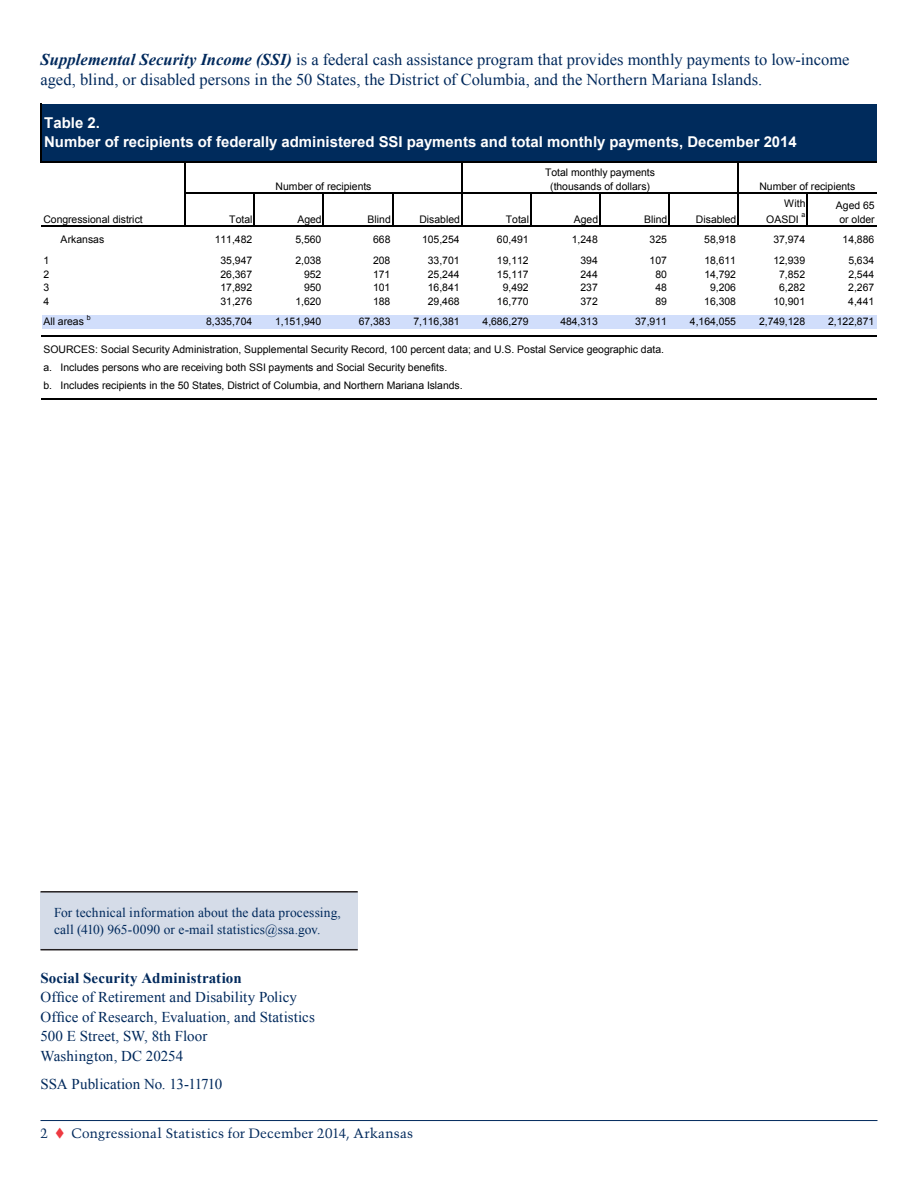
<style>
.page{position:relative;width:918px;height:1188px;background:#fff}
.page>*{position:absolute;margin:0;border:0;box-sizing:border-box;transform-origin:0 0}
.t1{font:16.5px/19.5px "Times New Roman";color:#00295c}
.t2{font:15px/19.5px "Times New Roman";letter-spacing:.005em;color:#00295c}
.t3{font:700 15px/19.2px "Arial";color:#fff}
.t4{font:700 15px "Times New Roman";letter-spacing:.01em;color:#00295c}
.t5{font:13.5px/16.2px "Times New Roman";letter-spacing:.01em;color:#00295c}
.t6{font:13.5px "Trump Mediaeval";letter-spacing:.01em;color:#00295c}
.t7{font:10.5px/13.6px "Arial";letter-spacing:-.005em;color:#000}
.t8{font:7.05px "Arial";color:#000}
.s1{font-weight:700;font-style:italic}
.s2{color:#ee3a41}
</style>
<div class="page">
<hr style="left:40px;top:1120px;width:838px;height:1px;background:#00295c">
<div style="left:42px;top:104px;width:835px;height:59px;background:#002b5c"></div>
<div style="left:42px;top:315px;width:835px;height:14px;background:#d1defb"></div>
<hr style="left:41px;top:103px;width:1px;height:60px;background:#000">
<hr style="left:185px;top:163px;width:1px;height:64px;background:#000">
<hr style="left:461px;top:163px;width:1px;height:64px;background:#000">
<hr style="left:737px;top:163px;width:2px;height:64px;background:#000">
<hr style="left:254px;top:194px;width:1px;height:33px;background:#000">
<hr style="left:323px;top:194px;width:1px;height:33px;background:#000">
<hr style="left:392px;top:194px;width:1px;height:33px;background:#000">
<hr style="left:530px;top:194px;width:2px;height:33px;background:#000">
<hr style="left:599px;top:194px;width:2px;height:33px;background:#000">
<hr style="left:668px;top:194px;width:2px;height:33px;background:#000">
<hr style="left:807px;top:194px;width:1px;height:33px;background:#000">
<hr style="left:42px;top:162px;width:835px;height:1px;background:#000">
<hr style="left:186px;top:192px;width:691px;height:2px;background:#000">
<hr style="left:41px;top:225px;width:836px;height:2px;background:#000">
<hr style="left:41px;top:335px;width:836px;height:1px;background:#000">
<hr style="left:41px;top:399px;width:836px;height:1px;background:#000">
<div style="left:40px;top:892px;width:318px;height:58px;background:#d5dce8"></div>
<hr style="left:40px;top:891px;width:318px;height:2px;background:#231f20">
<hr style="left:40px;top:949px;width:318px;height:1px;background:#231f20">
<h1 class="t1" style="left:40px;top:50px;width:810px"><span class="s1">Supplemental Security Income (SSI)</span> is a federal cash assistance program that provides monthly payments to low-income aged, blind, or disabled persons in the 50 States, the District of Columbia, and the Northern Mariana Islands.</h1>
<p class="t3" style="left:44px;top:113px;width:754px">Table 2.<br>Number of recipients of federally administered SSI payments and total monthly payments, December 2014</p>
<p class="t7" style="left:276px;top:179px;width:97px">Number of recipients</p>
<p class="t7" style="left:545px;top:166px;width:112px;text-align:center">Total monthly payments (thousands of dollars)</p>
<p class="t7" style="left:759px;top:179px;width:97px">Number of recipients</p>
<p class="t7" style="left:766px;top:196px;width:41px;line-height:15.6px;text-indent:18px">With<br>OASDI</p>
<p class="t7" style="left:836px;top:199px;width:40px;text-align:center">Aged 65 or older</p>
<p class="t8" style="left:802px;top:210px;width:5px">a</p>
<p class="t7" style="left:229px;top:212px;width:25px">Total</p>
<p class="t7" style="left:297px;top:212px;width:26px">Aged</p>
<p class="t7" style="left:368px;top:212px;width:25px">Blind</p>
<p class="t7" style="left:419px;top:212px;width:42px">Disabled</p>
<p class="t7" style="left:506px;top:212px;width:25px">Total</p>
<p class="t7" style="left:574px;top:212px;width:26px">Aged</p>
<p class="t7" style="left:644px;top:212px;width:25px">Blind</p>
<p class="t7" style="left:696px;top:212px;width:42px">Disabled</p>
<p class="t7" style="left:43px;top:212px;width:101px">Congressional district</p>
<p class="t7" style="left:43px;top:253px;width:7px;text-align:justify">1<br>2<br>3<br>4</p>
<p class="t7" style="left:43px;top:315px;width:42px">All areas</p>
<p class="t7" style="left:61px;top:233px;width:45px">Arkansas</p>
<p class="t7" style="left:215px;top:233px;width:39px">111,482</p>
<p class="t7" style="left:295px;top:233px;width:27px">5,560</p>
<p class="t7" style="left:373px;top:233px;width:19px">668</p>
<p class="t7" style="left:422px;top:233px;width:39px">105,254</p>
<p class="t7" style="left:497px;top:233px;width:33px">60,491</p>
<p class="t7" style="left:572px;top:233px;width:27px">1,248</p>
<p class="t7" style="left:650px;top:233px;width:19px">325</p>
<p class="t7" style="left:704px;top:233px;width:33px">58,918</p>
<p class="t7" style="left:773px;top:233px;width:33px">37,974</p>
<p class="t7" style="left:843px;top:233px;width:33px">14,886</p>
<p class="t7" style="left:221px;top:253px;width:33px">35,947</p>
<p class="t7" style="left:295px;top:253px;width:27px">2,038</p>
<p class="t7" style="left:373px;top:253px;width:19px">208</p>
<p class="t7" style="left:428px;top:253px;width:33px">33,701</p>
<p class="t7" style="left:497px;top:253px;width:33px">19,112</p>
<p class="t7" style="left:580px;top:253px;width:19px">394</p>
<p class="t7" style="left:650px;top:253px;width:19px">107</p>
<p class="t7" style="left:704px;top:253px;width:33px">18,611</p>
<p class="t7" style="left:773px;top:253px;width:33px">12,939</p>
<p class="t7" style="left:848px;top:253px;width:27px">5,634</p>
<p class="t7" style="left:220px;top:267px;width:33px">26,367</p>
<p class="t7" style="left:304px;top:267px;width:19px">952</p>
<p class="t7" style="left:373px;top:267px;width:19px">171</p>
<p class="t7" style="left:428px;top:267px;width:33px">25,244</p>
<p class="t7" style="left:497px;top:267px;width:33px">15,117</p>
<p class="t7" style="left:580px;top:267px;width:19px">244</p>
<p class="t7" style="left:655px;top:267px;width:13px">80</p>
<p class="t7" style="left:704px;top:267px;width:33px">14,792</p>
<p class="t7" style="left:779px;top:267px;width:27px">7,852</p>
<p class="t7" style="left:848px;top:267px;width:27px">2,544</p>
<p class="t7" style="left:220px;top:281px;width:33px">17,892</p>
<p class="t7" style="left:304px;top:281px;width:19px">950</p>
<p class="t7" style="left:373px;top:281px;width:19px">101</p>
<p class="t7" style="left:428px;top:281px;width:33px">16,841</p>
<p class="t7" style="left:503px;top:281px;width:27px">9,492</p>
<p class="t7" style="left:580px;top:281px;width:19px">237</p>
<p class="t7" style="left:655px;top:281px;width:13px">48</p>
<p class="t7" style="left:710px;top:281px;width:27px">9,206</p>
<p class="t7" style="left:779px;top:281px;width:27px">6,282</p>
<p class="t7" style="left:848px;top:281px;width:27px">2,267</p>
<p class="t7" style="left:220px;top:295px;width:33px">31,276</p>
<p class="t7" style="left:295px;top:295px;width:27px">1,620</p>
<p class="t7" style="left:373px;top:295px;width:19px">188</p>
<p class="t7" style="left:428px;top:295px;width:33px">29,468</p>
<p class="t7" style="left:497px;top:295px;width:33px">16,770</p>
<p class="t7" style="left:580px;top:295px;width:19px">372</p>
<p class="t7" style="left:655px;top:295px;width:13px">89</p>
<p class="t7" style="left:704px;top:295px;width:33px">16,308</p>
<p class="t7" style="left:773px;top:295px;width:33px">10,901</p>
<p class="t7" style="left:848px;top:295px;width:27px">4,441</p>
<p class="t7" style="left:206px;top:315px;width:48px">8,335,704</p>
<p class="t7" style="left:275px;top:315px;width:48px">1,151,940</p>
<p class="t7" style="left:359px;top:315px;width:33px">67,383</p>
<p class="t7" style="left:413px;top:315px;width:48px">7,116,381</p>
<p class="t7" style="left:483px;top:315px;width:48px">4,686,279</p>
<p class="t7" style="left:560px;top:315px;width:39px">484,313</p>
<p class="t7" style="left:635px;top:315px;width:33px">37,911</p>
<p class="t7" style="left:690px;top:315px;width:48px">4,164,055</p>
<p class="t7" style="left:759px;top:315px;width:48px">2,749,128</p>
<p class="t7" style="left:828px;top:315px;width:48px">2,122,871</p>
<p class="t7" style="left:43px;top:359px;width:421px;line-height:18.1px">a.<br>b. Includes recipients in the 50 States, District of Columbia, and Northern Mariana Islands.</p>
<p class="t8" style="left:87px;top:313px;width:5px">b</p>
<p class="t7" style="left:43px;top:343px;width:622px">SOURCES: Social Security Administration, Supplemental Security Record, 100 percent data; and U.S. Postal Service geographic data.</p>
<p class="t7" style="left:61px;top:361px;width:388px">Includes persons who are receiving both SSI payments and Social Security benefits.</p>
<p class="t5" style="left:54px;top:905px;width:288px">For technical information about the data processing, call (410) 965-0090 or e-mail statistics@ssa.gov.</p>
<h2 class="t4" style="left:40px;top:967px;width:203px">Social Security Administration</h2>
<h2 class="t2" style="left:40px;top:987px;width:276px">Office of Retirement and Disability Policy Office of Research, Evaluation, and Statistics 500 E Street, SW, 8th Floor<br>Washington, DC 20254</h2>
<h2 class="t2" style="left:40px;top:1074px;width:183px">SSA Publication No. 13-11710</h2>
<p class="t6" style="left:40px;top:1125px;width:374px">2 <span class="s2">▼</span> Congressional Statistics for December 2014, Arkansas</p>
</div>
